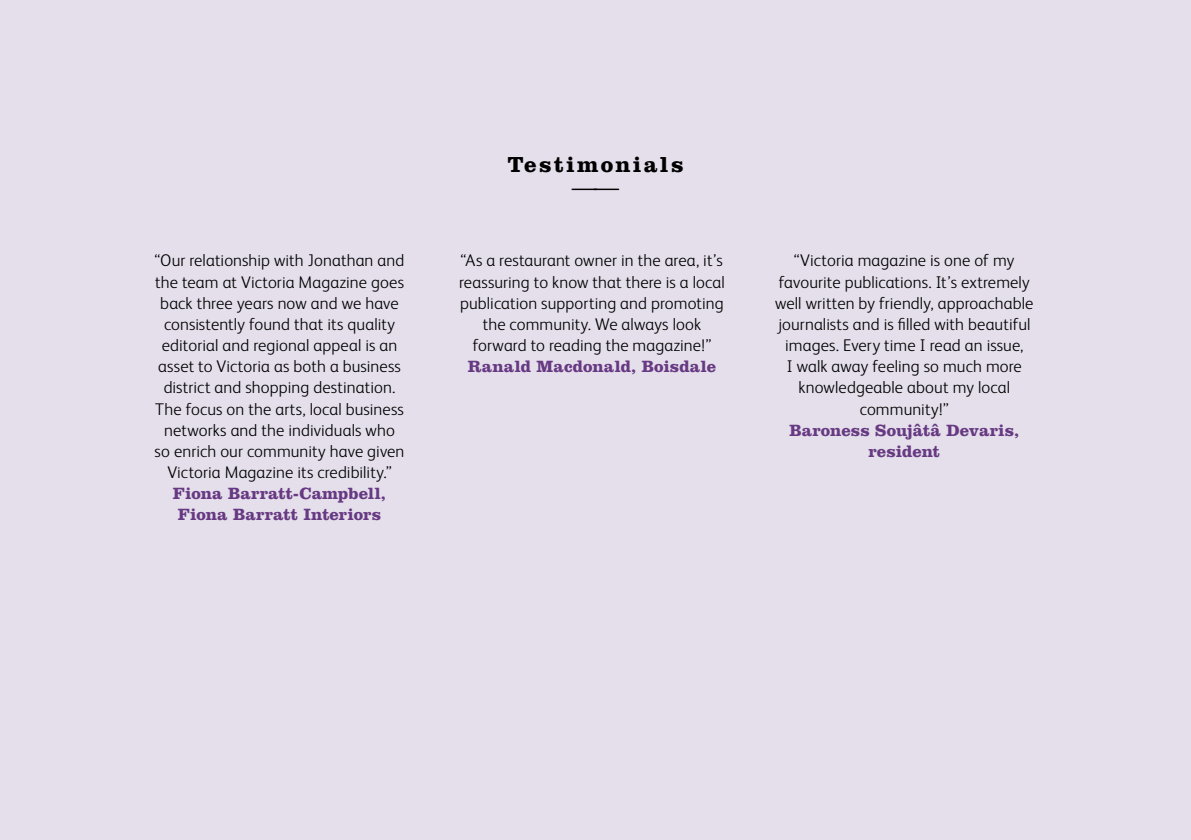
<style>
.page{position:relative;width:1191px;height:840px;background:#fff}
.page>*{position:absolute;margin:0;border:0;box-sizing:border-box;transform-origin:0 0}
.t1{font:300 25.4px "FS Albert";color:#000}
.t2{font:700 22.6px "Clarendon LT Std";letter-spacing:.1em;color:#000}
.t3{font:300 17px/21.2px "FS Albert";letter-spacing:.005em;color:#000;text-align:center}
.t4{font:700 17px/21.2px "Clarendon LT Std";color:#673982}
</style>
<div class="page">
<div style="left:0;top:0;width:1191px;height:839px;background:#e4dfeb"></div>
<p class="t3" style="left:155px;top:249px;width:251px">“Our relationship with Jonathan and the team at Victoria Magazine goes back three years now and we have consistently found that its quality editorial and regional appeal is an asset to Victoria as both a business district and shopping destination.<br>The focus on the arts, local business networks and the individuals who so enrich our community have given Victoria Magazine its credibility.”</p>
<p class="t4" style="left:173px;top:482px;width:215px">Fiona Barratt-Campbell,<br>Fiona Barratt Interiors</p>
<h2 class="t2" style="left:507px;top:151px;width:178px">Testimonials</h2>
<h1 class="t1" style="left:572px;top:171px;width:49px">——</h1>
<p class="t3" style="left:459px;top:249px;width:267px">“As a restaurant owner in the area, it’s reassuring to know that there is a local publication supporting and promoting the community. We always look forward to reading the magazine!”</p>
<p class="t4" style="left:468px;top:355px;width:250px">Ranald Macdonald, Boisdale</p>
<p class="t3" style="left:775px;top:249px;width:260px">“Victoria magazine is one of my favourite publications. It’s extremely well written by friendly, approachable journalists and is filled with beautiful images. Every time I read an issue,<br>I walk away feeling so much more knowledgeable about my local community!”</p>
<p class="t4" style="left:789px;top:419px;width:231px;text-align:center">Baroness Soujâtâ Devaris, resident</p>
</div>
